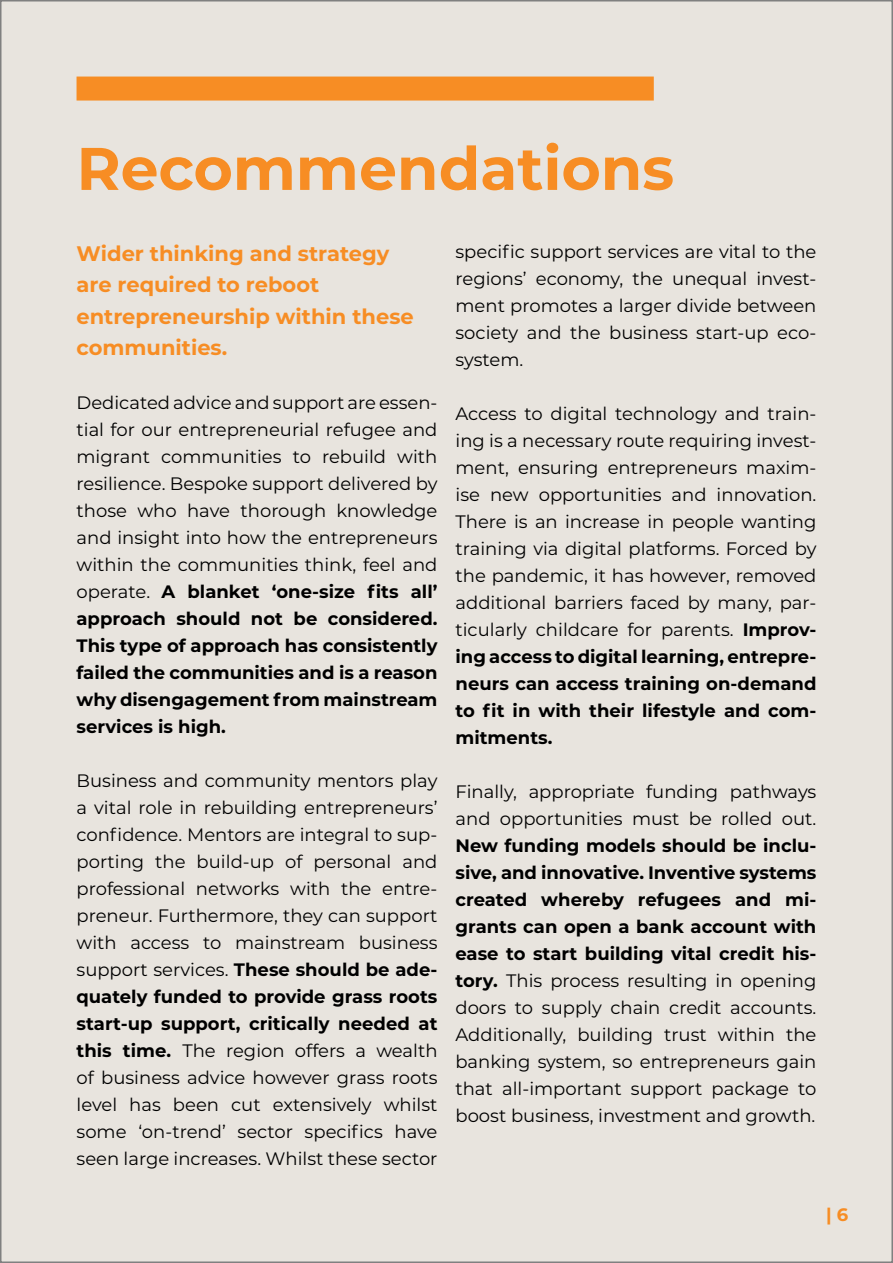
<style>
.page{position:relative;width:893px;height:1263px;background:#fff}
.page>*{position:absolute;margin:0;border:0;box-sizing:border-box;transform-origin:0 0}
.t1{font:700 60px "Montserrat";color:#f78d24}
.t2{font:700 21px/31.5px "Montserrat";color:#f78d24}
.t3{font:18px/27px "Montserrat";color:#000;text-align:justify}
.t4{font:700 18px "Montserrat";color:#f78d24}
.s1{font-weight:700}
</style>
<div class="page">
<div style="left:1px;top:1px;width:891px;height:1261px;background:#e8e4de"></div>
<div style="left:77px;top:77px;width:577px;height:24px;background:#f78d24"></div>
<h1 class="t1" style="left:77px;top:125px;width:599px">Recommendations</h1>
<p class="t2" style="left:77px;top:236px;width:339px">Wider thinking and strategy are required to reboot entrepreneurship within these communities.</p>
<p class="t3" style="left:77px;top:389px;width:362px">Dedicated advice and support are essen&shy;tial for our entrepreneurial refugee and migrant communities to rebuild with resilience. Bespoke support delivered by those who have thorough knowledge and insight into how the entrepreneurs within the communities think, feel and operate. <span class="s1">A blanket ‘one-size fits all’ approach should not be considered.<br>This type of approach has consistently failed the communities and is a reason why disengagement from mainstream services is high.</span></p>
<p class="t3" style="left:77px;top:767px;width:362px">Business and community mentors play a vital role in rebuilding entrepreneurs’ confidence. Mentors are integral to sup&shy;porting the build-up of personal and professional networks with the entre&shy;preneur. Furthermore, they can support with access to mainstream business support services. <span class="s1">These should be ade&shy;quately funded to provide grass roots start-up support, critically needed at this time.</span> The region offers a wealth of business advice however grass roots level has been cut extensively whilst some ‘on-trend’ sector specifics have seen large increases. Whilst these sector</p>
<p class="t3" style="left:455px;top:237px;width:362px">specific support services are vital to the regions’ economy, the unequal invest&shy;ment promotes a larger divide between society and the business start-up eco&shy;system.</p>
<p class="t3" style="left:455px;top:399px;width:362px">Access to digital technology and train&shy;ing is a necessary route requiring invest&shy;ment, ensuring entrepreneurs maxim&shy;ise new opportunities and innovation.<br>There is an increase in people wanting training via digital platforms. Forced by the pandemic, it has however, removed additional barriers faced by many, par&shy;ticularly childcare for parents. <span class="s1">Improv&shy;ing access to digital learning, entrepre&shy;neurs can access training on-demand to fit in with their lifestyle and com&shy;mitments.</span></p>
<p class="t3" style="left:455px;top:777px;width:362px">Finally, appropriate funding pathways and opportunities must be rolled out.</p>
<p class="t3" style="left:455px;top:831px;width:362px"><span class="s1">New funding models should be inclu&shy;sive, and innovative. Inventive systems created whereby refugees and mi&shy;grants can open a bank account with ease to start building vital credit his&shy;tory.</span> This process resulting in opening doors to supply chain credit accounts.<br>Additionally, building trust within the banking system, so entrepreneurs gain that all-important support package to boost business, investment and growth.</p>
<p class="t4" style="left:826px;top:1201px;width:24px">| 6</p>
</div>
